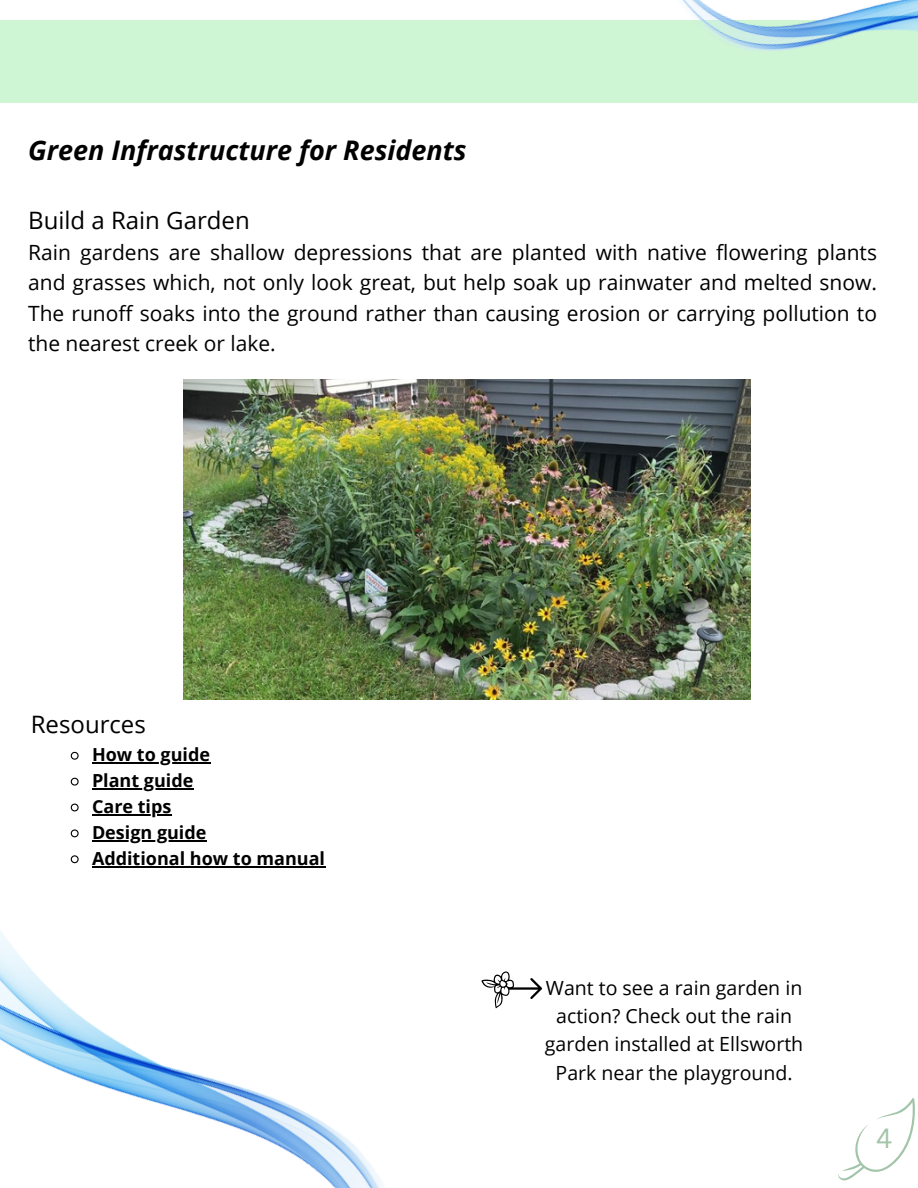
<style>
.page{position:relative;width:918px;height:1188px;background:#fff}
.page>*{position:absolute;margin:0;border:0;box-sizing:border-box;transform-origin:0 0}
.t1{font:italic 700 27px "Open Sans";color:#000}
.t2{font:27px "Canva Sans";color:#a2c4a8}
.t3{font:24px "Open Sans";color:#000}
.t4{font:21px/30.3px "Open Sans";color:#000;text-align:justify}
.t5{font:19.5px/28.2px "Open Sans";color:#000;text-align:center}
.t6{font:700 18px "Open Sans";color:#000}
</style>
<div class="page">
<div style="left:0;top:21px;width:918px;height:82px;background:#cef6d5"></div>
<img style="left:0;top:814px;width:497px;height:374px">
<svg style="left:838px;top:1098px;width:77px;height:82px"></svg>
<img style="left:629px;top:0;width:289px;height:51px">
<img style="left:184px;top:380px;width:567px;height:319px">
<svg style="left:481px;top:971px;width:61px;height:37px"></svg>
<svg style="left:70px;top:751px;width:9px;height:9px"></svg>
<hr style="left:92px;top:763px;width:118px;height:1px;background:#000">
<svg style="left:70px;top:777px;width:9px;height:9px"></svg>
<hr style="left:92px;top:788px;width:102px;height:2px;background:#000">
<svg style="left:70px;top:803px;width:9px;height:9px"></svg>
<hr style="left:92px;top:814px;width:79px;height:1px;background:#000">
<svg style="left:70px;top:829px;width:9px;height:9px"></svg>
<hr style="left:92px;top:840px;width:115px;height:1px;background:#000">
<svg style="left:70px;top:855px;width:9px;height:9px"></svg>
<hr style="left:92px;top:866px;width:233px;height:1px;background:#000">
<p class="t1" style="left:28px;top:131px;width:440px">Green Infrastructure for Residents</p>
<p class="t3" style="left:28px;top:203px;width:223px">Build a Rain Garden</p>
<p class="t4" style="left:28px;top:237px;width:850px">Rain gardens are shallow depressions that are planted with native flowering plants and grasses which, not only look great, but help soak up rainwater and melted snow.<br>The runoff soaks into the ground rather than causing erosion or carrying pollution to the nearest creek or lake.</p>
<p class="t3" style="left:31px;top:708px;width:117px">Resources</p>
<p class="t6" style="left:92px;top:742px;width:120px">How to guide</p>
<p class="t6" style="left:92px;top:768px;width:103px">Plant guide</p>
<p class="t6" style="left:92px;top:794px;width:81px">Care tips</p>
<p class="t6" style="left:92px;top:820px;width:116px">Design guide</p>
<p class="t6" style="left:92px;top:846px;width:235px">Additional how to manual</p>
<p class="t5" style="left:545px;top:974px;width:260px">Want to see a rain garden in action? Check out the rain garden installed at Ellsworth<br>Park near the playground.</p>
<p class="t2" style="left:876px;top:1119px;width:18px">4</p>
</div>
